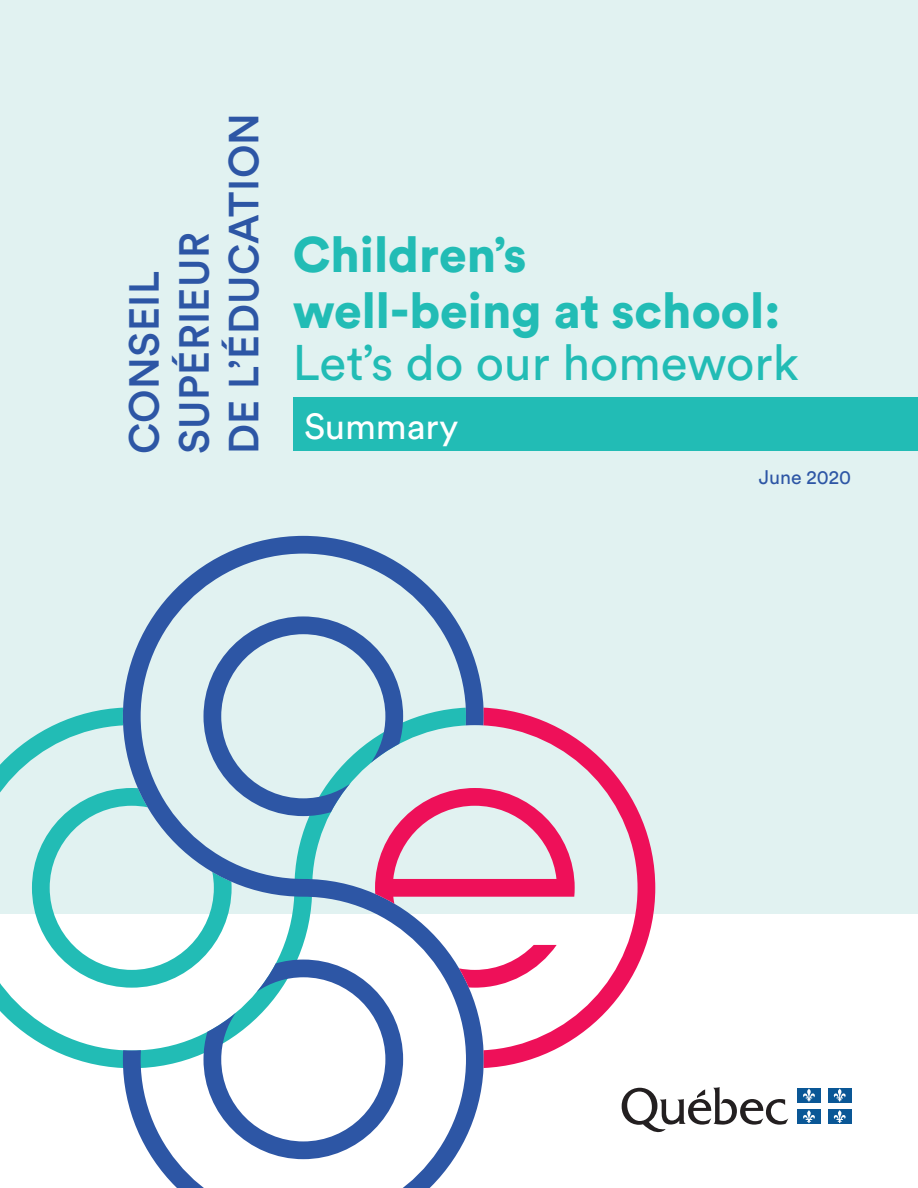
<style>
.page{position:relative;width:918px;height:1188px;background:#fff}
.page>*{position:absolute;margin:0;border:0;box-sizing:border-box;transform-origin:0 0}
.t1{font:900 49.5px/54px "Circular Std";color:#22bcb5}
.t2{font:500 41.55px/49.9px "Circular Std";letter-spacing:.01em;color:#2d56a5}
.t3{font:36px "Circular Std";color:#fff}
.t4{font:19.5px "Circular Std";color:#2d56a5}
.s1{font-weight:400}
</style>
<div class="page">
<div style="left:0;top:0;width:918px;height:914px;background:#e1f2f1"></div>
<div style="left:293px;top:398px;width:625px;height:53px;background:#22bcb5"></div>
<svg style="left:0;top:737px;width:32px;height:301px"></svg>
<svg style="left:153px;top:536px;width:301px;height:652px"></svg>
<svg style="left:32px;top:616px;width:457px;height:543px"></svg>
<svg style="left:483px;top:708px;width:172px;height:360px"></svg>
<svg style="left:622px;top:1087px;width:156px;height:46px"></svg>
<img style="left:778px;top:1088px;width:74px;height:37px">
<p class="t2" style="left:118px;top:454px;width:343px;rotate:-90deg">CONSEIL<br>SUPÉRIEUR<br>DE L’ÉDUCATION</p>
<p class="t1" style="left:293px;top:227px;width:507px">Children’s<br>well‑being at school:<br><span class="s1">Let’s do our homework</span></p>
<p class="t3" style="left:304px;top:404px;width:155px">Summary</p>
<p class="t4" style="left:759px;top:465px;width:94px">June 2020</p>
</div>
